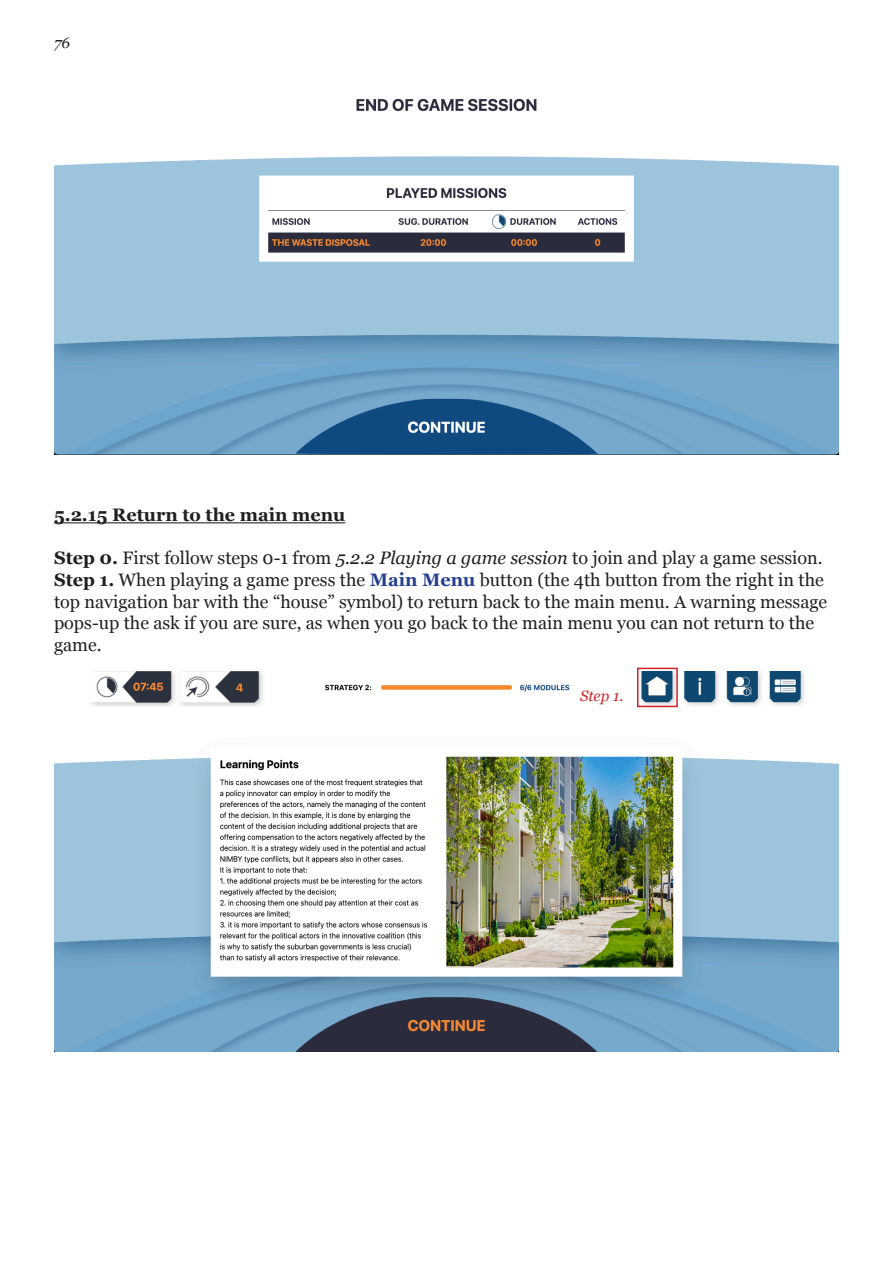
<style>
.page{position:relative;width:893px;height:1263px;background:#fff}
.page>*{position:absolute;margin:0;border:0;box-sizing:border-box;transform-origin:0 0}
.t1{font:18px/21.6px "Georgia";color:#231f20}
.t2{font:700 18px "Georgia";color:#231f20}
.t3{font:italic 15px "Georgia";color:#d1232a}
.t4{font:italic 15px "Georgia";color:#231f20}
.s1{font-weight:700}
.s2{font-style:italic}
.s3{font-weight:700;color:#253f8e}
</style>
<div class="page">
<hr style="left:54px;top:522px;width:291px;height:1px;background:#231f20">
<img style="left:54px;top:98px;width:785px;height:357px">
<img style="left:54px;top:671px;width:785px;height:380px">
<div style="left:637px;top:668px;width:41px;height:39px;border:2px solid #d1232a"></div>
<p class="t4" style="left:54px;top:31px;width:17px">76</p>
<p class="t2" style="left:54px;top:501px;width:293px">5.2.15 Return to the main menu</p>
<p class="t1" style="left:54px;top:547px;width:770px"><span class="s1">Step 0.</span> First follow steps 0-1 from <span class="s2">5.2.2 Playing a game session</span> to join and play a game session.</p>
<p class="t1" style="left:54px;top:568px;width:775px"><span class="s1">Step 1.</span> When playing a game press the <span class="s3">Main Menu</span> button (the 4th button from the right in the top navigation bar with the “house” symbol) to return back to the main menu. A warning message pops-up the ask if you are sure, as when you go back to the main menu you can not return to the game.</p>
<p class="t3" style="left:580px;top:685px;width:45px">Step 1.</p>
</div>
